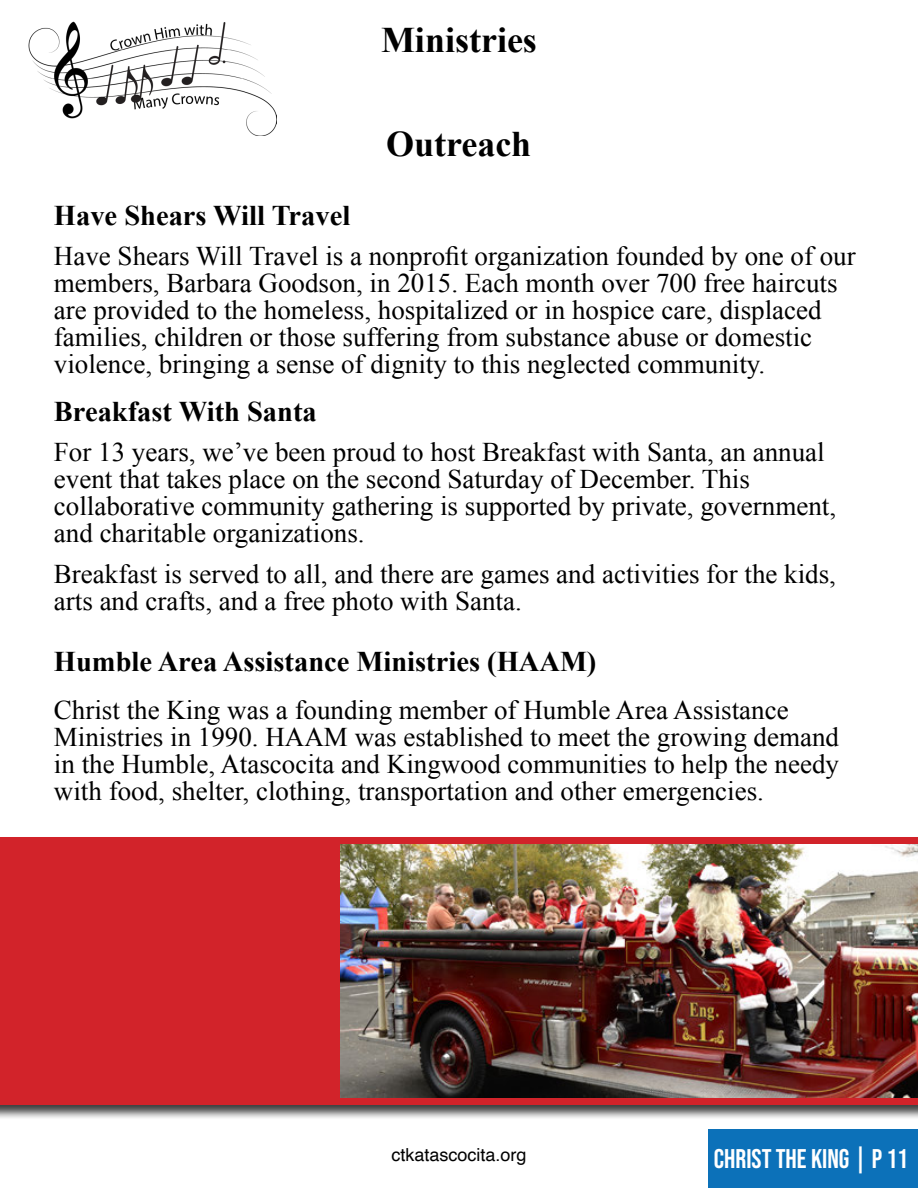
<style>
.page{position:relative;width:918px;height:1188px;background:#fff}
.page>*{position:absolute;margin:0;border:0;box-sizing:border-box;transform-origin:0 0}
.t1{font:700 36px "Times New Roman";color:#000}
.t2{font:700 28.5px "Times New Roman";color:#000}
.t3{font:27px/27px "Times New Roman";color:#000}
.t4{font:27px "Bebas Neue";color:#fff}
.t5{font:18px "Helvetica";color:#000}
</style>
<div class="page">
<div style="left:708px;top:1129px;width:210px;height:59px;background:#0c71b9"></div>
<div style="left:0;top:836px;width:918px;height:284px;background:#000;opacity:.75"></div>
<div style="left:0;top:837px;width:918px;height:268px;background:#d2232a"></div>
<img style="left:341px;top:845px;width:577px;height:253px">
<img style="left:28px;top:22px;width:249px;height:114px">
<h1 class="t1" style="left:381px;top:15px;width:157px">Ministries</h1>
<h1 class="t1" style="left:386px;top:119px;width:147px">Outreach</h1>
<p class="t2" style="left:54px;top:195px;width:298px">Have Shears Will Travel</p>
<p class="t3" style="left:54px;top:242px;width:803px">Have Shears Will Travel is a nonprofit organization founded by one of our members, Barbara Goodson, in 2015. Each month over 700 free haircuts are provided to the homeless, hospitalized or in hospice care, displaced families, children or those suffering from substance abuse or domestic violence, bringing a sense of dignity to this neglected community.</p>
<p class="t2" style="left:54px;top:391px;width:264px">Breakfast With Santa</p>
<p class="t3" style="left:54px;top:438px;width:784px">For 13 years, we’ve been proud to host Breakfast with Santa, an annual event that takes place on the second Saturday of December. This collaborative community gathering is supported by private, government, and charitable organizations.</p>
<p class="t3" style="left:54px;top:560px;width:784px">Breakfast is served to all, and there are games and activities for the kids, arts and crafts, and a free photo with Santa.</p>
<p class="t2" style="left:54px;top:642px;width:544px">Humble Area Assistance Ministries (HAAM)</p>
<p class="t3" style="left:54px;top:696px;width:787px">Christ the King was a founding member of Humble Area Assistance Ministries in 1990. HAAM was established to meet the growing demand in the Humble, Atascocita and Kingwood communities to help the needy with food, shelter, clothing, transportation and other emergencies.</p>
<p class="t5" style="left:391px;top:1141px;width:137px">ctkatascocita.org</p>
<p class="t4" style="left:714px;top:1143px;width:196px">CHRIST THE KING | P 11</p>
</div>
